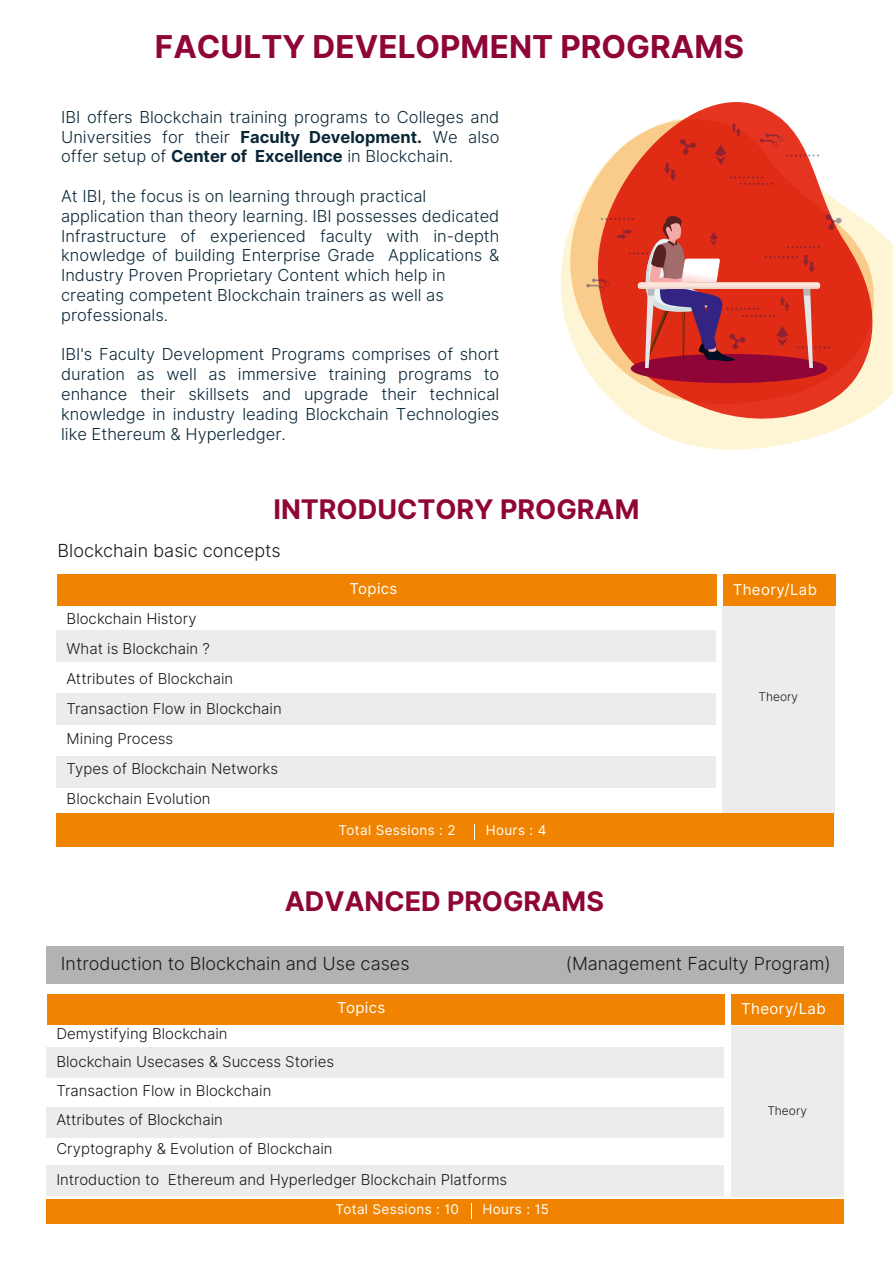
<style>
.page{position:relative;width:893px;height:1263px;background:#fff}
.page>*{position:absolute;margin:0;border:0;box-sizing:border-box;transform-origin:0 0}
.t1{font:700 31.5px "Inter";color:#8f0537}
.t2{font:700 27px "Inter";color:#8f0537}
.t3{font:300 18px "Inter";color:#191a18}
.t4{font:16.5px/19.8px "Inter Light BETA";color:#0a2737;text-align:justify}
.t5{font:300 15px/30px "Inter";color:#191a18}
.t6{font:15px "Inter";letter-spacing:.025em;color:#fff}
.t7{font:13.5px "Inter";letter-spacing:.025em;color:#fff}
.t8{font:300 12px "Inter";color:#191a18}
.s1{font-family:"Inter";font-weight:700}
</style>
<div class="page">
<div style="left:47px;top:947px;width:797px;height:37px;background:#b2b2b2"></div>
<svg style="left:561px;top:228px;width:332px;height:222px"></svg>
<svg style="left:592px;top:102px;width:288px;height:334px"></svg>
<svg style="left:570px;top:119px;width:304px;height:285px"></svg>
<div style="left:631px;top:354px;width:196px;height:29px;background:#8f0537;border-radius:50%"></div>
<svg style="left:786px;top:154px;width:33px;height:3px"></svg>
<svg style="left:730px;top:176px;width:43px;height:9px"></svg>
<svg style="left:715px;top:144px;width:12px;height:21px"></svg>
<svg style="left:760px;top:134px;width:23px;height:13px"></svg>
<svg style="left:731px;top:123px;width:10px;height:14px"></svg>
<svg style="left:664px;top:163px;width:12px;height:18px"></svg>
<svg style="left:680px;top:139px;width:16px;height:16px"></svg>
<svg style="left:586px;top:214px;width:255px;height:154px;background:#d24a3d"></svg>
<div style="left:47px;top:1048px;width:677px;height:30px;background:#ececec"></div>
<div style="left:47px;top:1108px;width:677px;height:30px;background:#ececec"></div>
<div style="left:48px;top:994px;width:677px;height:30px;background:#f08400"></div>
<div style="left:732px;top:994px;width:112px;height:30px;background:#f08400"></div>
<div style="left:731px;top:1026px;width:113px;height:171px;background:#ececec"></div>
<div style="left:47px;top:1199px;width:797px;height:24px;background:#f08400"></div>
<div style="left:47px;top:1165px;width:677px;height:30px;background:#ececec"></div>
<svg style="left:471px;top:1203px;width:1px;height:15px"></svg>
<div style="left:56px;top:630px;width:660px;height:32px;background:#ececec"></div>
<div style="left:56px;top:693px;width:660px;height:32px;background:#ececec"></div>
<div style="left:56px;top:756px;width:660px;height:31px;background:#ececec"></div>
<div style="left:57px;top:575px;width:659px;height:31px;background:#f08400"></div>
<div style="left:723px;top:575px;width:112px;height:31px;background:#f08400"></div>
<div style="left:723px;top:606px;width:112px;height:208px;background:#ececec"></div>
<div style="left:56px;top:813px;width:778px;height:33px;background:#f08400"></div>
<svg style="left:474px;top:824px;width:1px;height:15px"></svg>
<h1 class="t1" style="left:155px;top:24px;width:591px">FACULTY DEVELOPMENT PROGRAMS</h1>
<p class="t4" style="left:61px;top:107px;width:440px">IBI offers Blockchain training programs to Colleges and Universities for their <span class="s1">Faculty Development.</span> We also offer setup of <span class="s1">Center of Excellence</span> in Blockchain.</p>
<p class="t4" style="left:61px;top:186px;width:440px;text-align:left">At IBI, the focus is on learning through practical application than theory learning. IBI possesses dedicated Infrastructure of experienced faculty with in-depth knowledge of building Enterprise Grade Applications &amp; Industry Proven Proprietary Content which help in creating competent Blockchain trainers as well as professionals.</p>
<p class="t4" style="left:61px;top:345px;width:440px">IBI's Faculty Development Programs comprises of short duration as well as immersive training programs to enhance their skillsets and upgrade their technical knowledge in industry leading Blockchain Technologies like Ethereum &amp; Hyperledger.</p>
<h2 class="t2" style="left:273px;top:490px;width:368px">INTRODUCTORY PROGRAM</h2>
<p class="t3" style="left:58px;top:537px;width:225px">Blockchain basic concepts</p>
<p class="t5" style="left:67px;top:603px;width:217px">Blockchain History<br>What is Blockchain ?<br>Attributes of Blockchain<br>Transaction Flow in Blockchain<br>Mining Process<br>Types of Blockchain Networks<br>Blockchain Evolution</p>
<p class="t6" style="left:349px;top:578px;width:50px">Topics</p>
<p class="t6" style="left:733px;top:579px;width:86px">Theory/Lab</p>
<p class="t7" style="left:339px;top:821px;width:119px">Total Sessions : 2</p>
<p class="t7" style="left:486px;top:821px;width:62px">Hours : 4</p>
<p class="t8" style="left:758px;top:688px;width:41px">Theory</p>
<h2 class="t2" style="left:285px;top:881px;width:321px">ADVANCED PROGRAMS</h2>
<p class="t3" style="left:61px;top:950px;width:350px">Introduction to Blockchain and Use cases</p>
<p class="t3" style="left:566px;top:950px;width:267px">(Management Faculty Program)</p>
<p class="t6" style="left:337px;top:996px;width:50px">Topics</p>
<p class="t6" style="left:741px;top:997px;width:86px">Theory/Lab</p>
<p class="t5" style="left:56px;top:1018px;width:279px;line-height:29px">Demystifying Blockchain<br>Blockchain Usecases &amp; Success Stories<br>Transaction Flow in Blockchain<br>Attributes of Blockchain<br>Cryptography &amp; Evolution of Blockchain</p>
<p class="t5" style="left:56px;top:1164px;width:452px">Introduction to Ethereum and Hyperledger Blockchain Platforms</p>
<p class="t7" style="left:335px;top:1199px;width:125px">Total Sessions : 10</p>
<p class="t7" style="left:483px;top:1199px;width:68px">Hours : 15</p>
<p class="t8" style="left:767px;top:1102px;width:41px">Theory</p>
</div>
